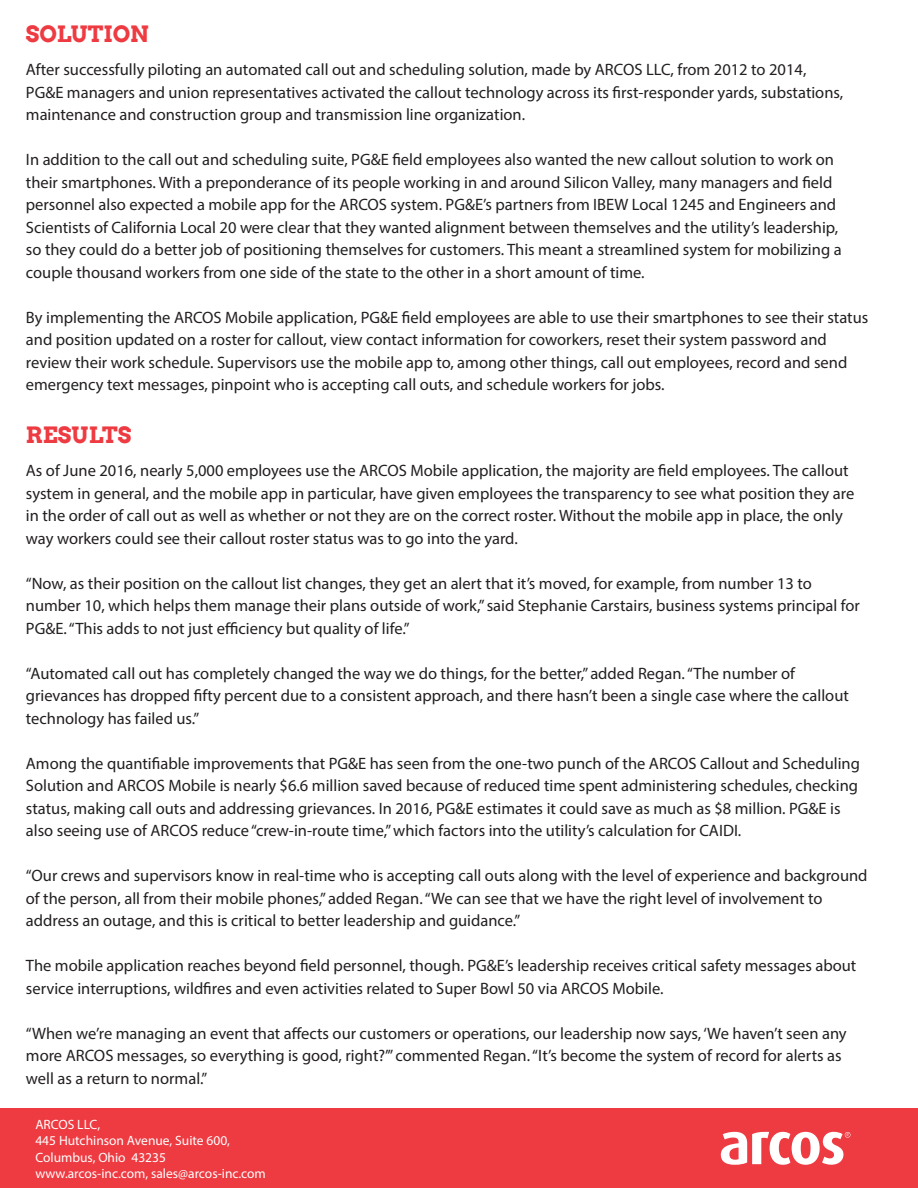
<style>
.page{position:relative;width:918px;height:1188px;background:#fff}
.page>*{position:absolute;margin:0;border:0;box-sizing:border-box;transform-origin:0 0}
.t1{font:700 22.5px "Arvo";color:#ee3a41}
.t2{font:16.5px/22.5px "Myriad Pro";color:#231f20}
.t3{font:13.5px/16.2px "Myriad Pro";color:#fff}
</style>
<div class="page">
<div style="left:0;top:1108px;width:918px;height:80px;background:#ee3a41"></div>
<svg style="left:721px;top:1132px;width:129px;height:33px"></svg>
<p class="t1" style="left:26px;top:20px;width:124px">SOLUTION</p>
<p class="t2" style="left:26px;top:58px;width:819px">After successfully piloting an automated call out and scheduling solution, made by ARCOS LLC, from 2012 to 2014,<br>PG&amp;E managers and union representatives activated the callout technology across its first-responder yards, substations, maintenance and construction group and transmission line organization.</p>
<p class="t2" style="left:26px;top:148px;width:817px">In addition to the call out and scheduling suite, PG&amp;E field employees also wanted the new callout solution to work on their smartphones. With a preponderance of its people working in and around Silicon Valley, many managers and field personnel also expected a mobile app for the ARCOS system. PG&amp;E’s partners from IBEW Local 1245 and Engineers and Scientists of California Local 20 were clear that they wanted alignment between themselves and the utility’s leadership, so they could do a better job of positioning themselves for customers. This meant a streamlined system for mobilizing a couple thousand workers from one side of the state to the other in a short amount of time.</p>
<p class="t2" style="left:26px;top:306px;width:844px">By implementing the ARCOS Mobile application, PG&amp;E field employees are able to use their smartphones to see their status and position updated on a roster for callout, view contact information for coworkers, reset their system password and review their work schedule. Supervisors use the mobile app to, among other things, call out employees, record and send emergency text messages, pinpoint who is accepting call outs, and schedule workers for jobs.</p>
<p class="t1" style="left:26px;top:421px;width:107px">RESULTS</p>
<p class="t2" style="left:26px;top:459px;width:830px">As of June 2016, nearly 5,000 employees use the ARCOS Mobile application, the majority are field employees. The callout system in general, and the mobile app in particular, have given employees the transparency to see what position they are in the order of call out as well as whether or not they are on the correct roster. Without the mobile app in place, the only way workers could see their callout roster status was to go into the yard.</p>
<p class="t2" style="left:26px;top:572px;width:836px">“Now, as their position on the callout list changes, they get an alert that it’s moved, for example, from number 13 to number 10, which helps them manage their plans outside of work,” said Stephanie Carstairs, business systems principal for<br>PG&amp;E. “This adds to not just efficiency but quality of life.”</p>
<p class="t2" style="left:26px;top:662px;width:824px">“Automated call out has completely changed the way we do things, for the better,” added Regan. “The number of grievances has dropped fifty percent due to a consistent approach, and there hasn’t been a single case where the callout technology has failed us.”</p>
<p class="t2" style="left:26px;top:752px;width:836px">Among the quantifiable improvements that PG&amp;E has seen from the one-two punch of the ARCOS Callout and Scheduling Solution and ARCOS Mobile is nearly $6.6 million saved because of reduced time spent administering schedules, checking status, making call outs and addressing grievances. In 2016, PG&amp;E estimates it could save as much as $8 million. PG&amp;E is also seeing use of ARCOS reduce “crew-in-route time,” which factors into the utility’s calculation for CAIDI.</p>
<p class="t2" style="left:26px;top:864px;width:843px">“Our crews and supervisors know in real-time who is accepting call outs along with the level of experience and background of the person, all from their mobile phones,” added Regan. “We can see that we have the right level of involvement to address an outage, and this is critical to better leadership and guidance.”</p>
<p class="t2" style="left:26px;top:954px;width:832px">The mobile application reaches beyond field personnel, though. PG&amp;E’s leadership receives critical safety messages about service interruptions, wildfires and even activities related to Super Bowl 50 via ARCOS Mobile.</p>
<p class="t2" style="left:26px;top:1022px;width:822px">“When we’re managing an event that affects our customers or operations, our leadership now says, ‘We haven’t seen any more ARCOS messages, so everything is good, right?’” commented Regan. “It’s become the system of record for alerts as well as a return to normal.”</p>
<p class="t3" style="left:35px;top:1116px;width:66px">ARCOS LLC,</p>
<p class="t3" style="left:35px;top:1133px;width:196px">445 Hutchinson Avenue, Suite 600,<br>Columbus, Ohio 43235</p>
<p class="t3" style="left:35px;top:1165px;width:232px">www.arcos-inc.com, sales@arcos-inc.com</p>
</div>
